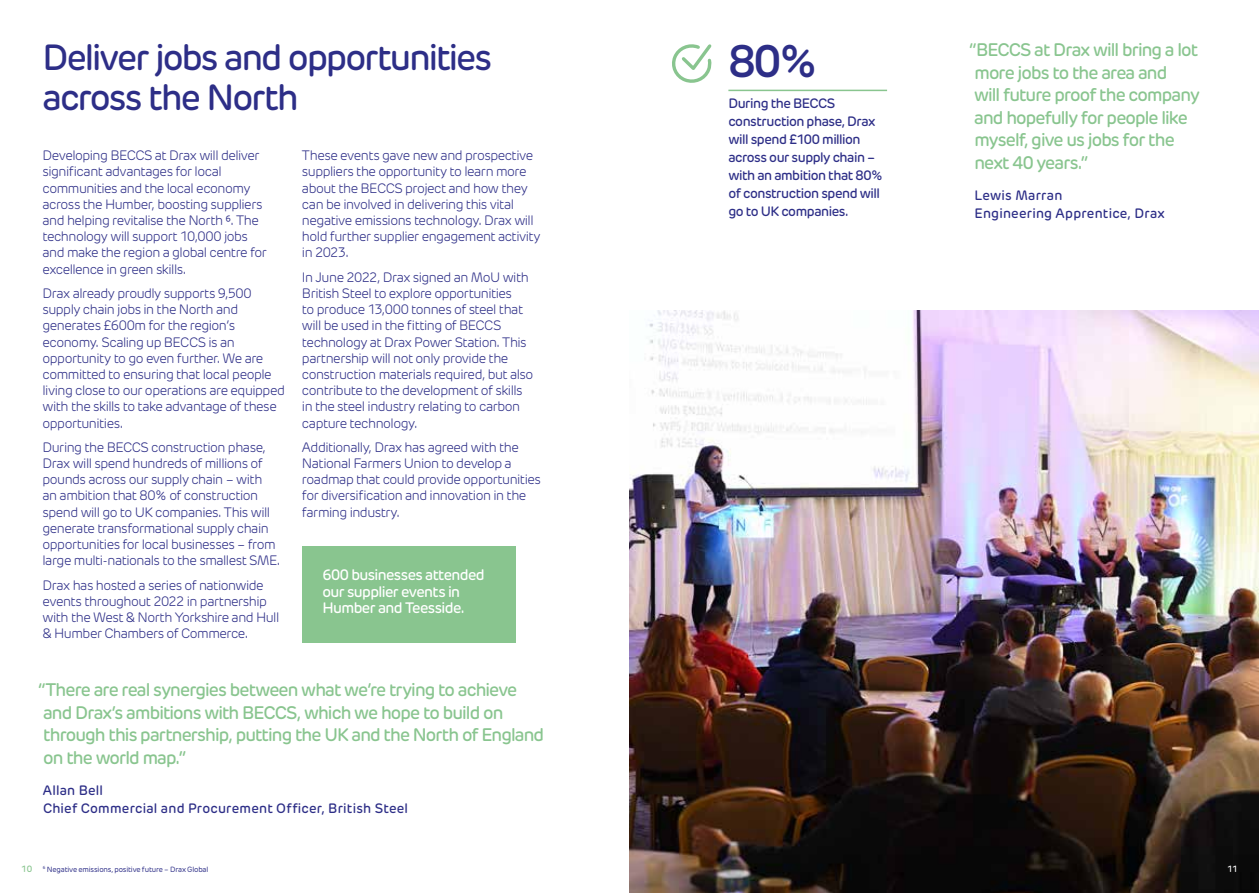
<style>
.page{position:relative;width:1259px;height:893px;background:#fff}
.page>*{position:absolute;margin:0;border:0;box-sizing:border-box;transform-origin:0 0}
.t1{font:600 45px "New Rubrik";color:#2d2e87}
.t2{font:500 36px/39.6px "New Rubrik";letter-spacing:-.055em;color:#2d2e87}
.t3{font:500 18px/22.5px "New Rubrik";letter-spacing:-.05em;color:#89c58f}
.t4{font:500 15px/16.5px "New Rubrik";letter-spacing:-.04em;color:#fff}
.t5{font:300 13.5px/16.2px "New Rubrik";letter-spacing:-.035em;color:#2d2e87}
.t6{font:500 13.5px/18px "New Rubrik";letter-spacing:-.03em;color:#2d2e87}
.t7{font:500 13.5px/18px "New Rubrik";letter-spacing:.015em;color:#2d2e87}
.t8{font:500 9px "New Rubrik";color:#89c58f}
.t9{font:500 9px "New Rubrik";color:#fff}
.t10{font:7.5px "New Rubrik";letter-spacing:-.02em;color:#2d2e87}
</style>
<div class="page">
<img style="left:629px;top:310px;width:630px;height:583px">
<svg style="left:672px;top:44px;width:40px;height:39px"></svg>
<hr style="left:728px;top:90px;width:159px;height:1px;background:#89c58f">
<div style="left:302px;top:546px;width:214px;height:96px;background:#89c58f"></div>
<h2 class="t2" style="left:43px;top:38px;width:451px">Deliver jobs and opportunities across the North</h2>
<p class="t5" style="left:43px;top:147px;width:226px">Developing BECCS at Drax will deliver significant advantages for local communities and the local economy across the Humber, boosting suppliers and helping revitalise the North 6. The technology will support 10,000 jobs and make the region a global centre for excellence in green skills.</p>
<p class="t5" style="left:43px;top:285px;width:244px">Drax already proudly supports 9,500 supply chain jobs in the North and generates £600m for the region’s economy. Scaling up BECCS is an opportunity to go even further. We are committed to ensuring that local people living close to our operations are equipped with the skills to take advantage of these opportunities.</p>
<p class="t5" style="left:43px;top:439px;width:239px">During the BECCS construction phase, Drax will spend hundreds of millions of pounds across our supply chain – with an ambition that 80% of construction spend will go to UK companies. This will generate transformational supply chain opportunities for local businesses – from large multi-nationals to the smallest SME.</p>
<p class="t5" style="left:43px;top:577px;width:238px">Drax has hosted a series of nationwide events throughout 2022 in partnership with the West &amp; North Yorkshire and Hull &amp; Humber Chambers of Commerce.</p>
<p class="t5" style="left:302px;top:147px;width:240px">These events gave new and prospective suppliers the opportunity to learn more about the BECCS project and how they can be involved in delivering this vital negative emissions technology. Drax will hold further supplier engagement activity in 2023.</p>
<p class="t5" style="left:302px;top:269px;width:233px">In June 2022, Drax signed an MoU with British Steel to explore opportunities<br>to produce 13,000 tonnes of steel that will be used in the fitting of BECCS technology at Drax Power Station. This partnership will not only provide the construction materials required, but also contribute to the development of skills in the steel industry relating to carbon capture technology.</p>
<p class="t5" style="left:302px;top:439px;width:240px">Additionally, Drax has agreed with the National Farmers Union to develop a roadmap that could provide opportunities for diversification and innovation in the farming industry.</p>
<p class="t4" style="left:322px;top:566px;width:164px">600 businesses attended our supplier events in<br>Humber and Teesside.</p>
<h3 class="t3" style="left:38px;top:679px;width:507px">“There are real synergies between what we’re trying to achieve and Drax’s ambitions with BECCS, which we hope to build on through this partnership, putting the UK and the North of England on the world map.”</h3>
<p class="t7" style="left:43px;top:781px;width:367px">Allan Bell<br>Chief Commercial and Procurement Officer, British Steel</p>
<h1 class="t1" style="left:728px;top:34px;width:92px">80%</h1>
<p class="t6" style="left:728px;top:94px;width:156px">During the BECCS construction phase, Drax will spend £100 million across our supply chain – with an ambition that 80% of construction spend will go to UK companies.</p>
<h3 class="t3" style="left:969px;top:39px;width:232px">“BECCS at Drax will bring a lot more jobs to the area and<br>will future proof the company and hopefully for people like myself, give us jobs for the next 40 years.”</h3>
<p class="t7" style="left:974px;top:186px;width:192px">Lewis Marran<br>Engineering Apprentice, Drax</p>
<p class="t8" style="left:21px;top:863px;width:13px">10</p>
<p class="t9" style="left:1227px;top:863px;width:12px">11</p>
<p class="t10" style="left:43px;top:864px;width:167px"><sup>6</sup> Negative emissions, positive future – Drax Global</p>
</div>
